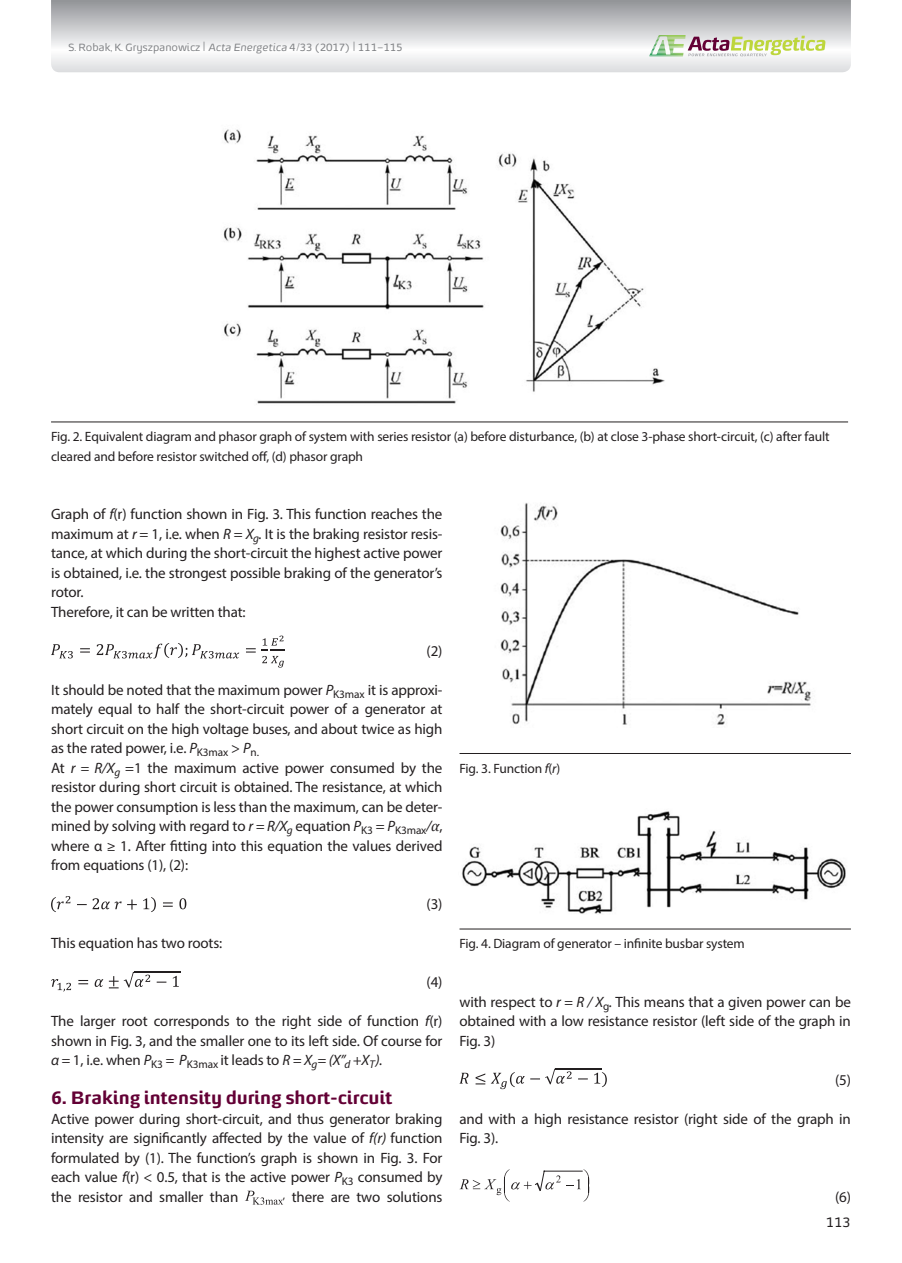
<style>
.page{position:relative;width:902px;height:1263px;background:#fff}
.page>*{position:absolute;margin:0;border:0;box-sizing:border-box;transform-origin:0 0}
.t1{font:700 18px "Energa";letter-spacing:-.01em;color:#630035}
.t2{font:15px/19.5px "Myriad Pro";letter-spacing:-.01em;color:#231f20}
.t3{font:13.5px/19.5px "Myriad Pro";letter-spacing:-.01em;color:#231f20}
.t4{font:13.5px "Energa";color:#231f20}
.t5{font:10.5px "Energa";letter-spacing:-.01em;color:#808285}
.s1{font-size:13.5px}
.s2{font-style:italic}
.s3{font-family:"Cambria";font-style:italic}
</style>
<div class="page">
<svg style="left:51px;top:0;width:799px;height:72px"></svg>
<svg style="left:649px;top:35px;width:176px;height:21px"></svg>
<img style="left:223px;top:129px;width:442px;height:275px">
<hr style="left:51px;top:422px;width:797px;height:1px;background:#231f20">
<svg style="left:51px;top:644px;width:22px;height:14px"></svg>
<svg style="left:80px;top:643px;width:159px;height:15px"></svg>
<svg style="left:246px;top:636px;width:39px;height:32px"></svg>
<svg style="left:51px;top:896px;width:19px;height:16px"></svg>
<svg style="left:77px;top:897px;width:79px;height:15px"></svg>
<svg style="left:163px;top:898px;width:23px;height:11px"></svg>
<svg style="left:51px;top:979px;width:20px;height:13px"></svg>
<svg style="left:78px;top:972px;width:72px;height:16px"></svg>
<svg style="left:157px;top:976px;width:22px;height:11px"></svg>
<hr style="left:134px;top:972px;width:46px;height:1px;background:#231f20">
<svg style="left:245px;top:1191px;width:38px;height:14px"></svg>
<svg style="left:459px;top:1069px;width:112px;height:20px"></svg>
<hr style="left:555px;top:1069px;width:46px;height:1px;background:#231f20">
<svg style="left:578px;top:1072px;width:28px;height:15px"></svg>
<svg style="left:459px;top:1169px;width:130px;height:33px"></svg>
<img style="left:500px;top:503px;width:311px;height:222px">
<img style="left:461px;top:811px;width:385px;height:103px">
<hr style="left:459px;top:753px;width:391px;height:1px;background:#231f20">
<hr style="left:459px;top:929px;width:391px;height:1px;background:#231f20">
<p class="t5" style="left:68px;top:41px;width:336px">S. Robak, K. Gryszpanowicz <span class="s1">|</span> <span class="s2">Acta Energetica</span> 4/33 (2017) <span class="s1">|</span> 111–115</p>
<p class="t3" style="left:51px;top:427px;width:780px">Fig. 2. Equivalent diagram and phasor graph of system with series resistor (a) before disturbance, (b) at close 3-phase short-circuit, (c) after fault cleared and before resistor switched off, (d) phasor graph</p>
<p class="t2" style="left:51px;top:504px;width:393px">Graph of <span class="s2">f</span>(r) function shown in Fig. 3. This function reaches the maximum at <span class="s2">r</span> = 1, i.e. when <span class="s2">R</span> = <span class="s2">X</span><sub>g</sub><span class="s2">.</span> It is the braking resistor resis&shy;tance, at which during the short-circuit the highest active power is obtained, i.e. the strongest possible braking of the generator’s rotor.<br>Therefore, it can be written that:</p>
<p class="t2" style="left:426px;top:641px;width:17px">(2)</p>
<p class="t2" style="left:51px;top:680px;width:393px">It should be noted that the maximum power <span class="s2">P</span><sub>K3max</sub> it is approxi&shy;mately equal to half the short-circuit power of a generator at short circuit on the high voltage buses, and about twice as high as the rated power, i.e. <span class="s2">P</span><sub>K3max</sub> &gt; <span class="s2">P</span><sub>n.<br></sub>At <span class="s2">r = R/X</span><sub>g</sub> =1 the maximum active power consumed by the resistor during short circuit is obtained. The resistance, at which the power consumption is less than the maximum, can be deter&shy;mined by solving with regard to <span class="s2">r = R/X</span><sub>g</sub> equation <span class="s2">P</span><sub>K3</sub> = <span class="s2">P</span><sub>K3max</sub><span class="s2">/</span><span class="s3">α</span>, where α ≥ 1. After fitting into this equation the values derived from equations (1), (2):</p>
<p class="t2" style="left:426px;top:894px;width:17px">(3)</p>
<p class="t2" style="left:51px;top:933px;width:173px">This equation has two roots:</p>
<p class="t2" style="left:426px;top:972px;width:17px">(4)</p>
<p class="t2" style="left:51px;top:1011px;width:393px;text-align:justify">The larger root corresponds to the right side of function <span class="s2">f</span>(r) shown in Fig. 3, and the smaller one to its left side. Of course for <span class="s2">α =</span> 1, i.e. when <span class="s2">P</span><sub>K3</sub> <span class="s2">= P</span><sub>K3max</sub> it leads to <span class="s2">R = X</span><sub>g</sub><span class="s2">= (X”</span><sub>d</sub> <span class="s2">+X</span><sub>T</sub><span class="s2">).</span></p>
<p class="t1" style="left:51px;top:1085px;width:343px">6. Braking intensity during short-circuit</p>
<p class="t2" style="left:51px;top:1109px;width:393px;text-align:justify">Active power during short-circuit, and thus generator braking intensity are significantly affected by the value of <span class="s2">f(r)</span> function formulated by (1). The function’s graph is shown in Fig. 3. For each value <span class="s2">f</span>(r) &lt; 0.5, that is the active power <span class="s2">P</span><sub>K3</sub> consumed by the resistor and smaller than</p>
<p class="t2" style="left:283px;top:1187px;width:161px"><sup>,</sup> there are two solutions</p>
<p class="t3" style="left:459px;top:758px;width:102px">Fig. 3. Function <span class="s2">f</span>(<span class="s2">r</span>)</p>
<p class="t3" style="left:459px;top:934px;width:287px">Fig. 4. Diagram of generator – infinite busbar system</p>
<p class="t2" style="left:459px;top:992px;width:393px;text-align:justify">with respect to <span class="s2">r = R / X</span><sub>g</sub><span class="s2">.</span> This means that a given power can be obtained with a low resistance resistor (left side of the graph in Fig. 3)</p>
<p class="t2" style="left:834px;top:1070px;width:17px">(5)</p>
<p class="t2" style="left:459px;top:1109px;width:393px">and with a high resistance resistor (right side of the graph in<br>Fig. 3).</p>
<p class="t2" style="left:834px;top:1187px;width:17px">(6)</p>
<p class="t4" style="left:825px;top:1213px;width:26px">113</p>
</div>
